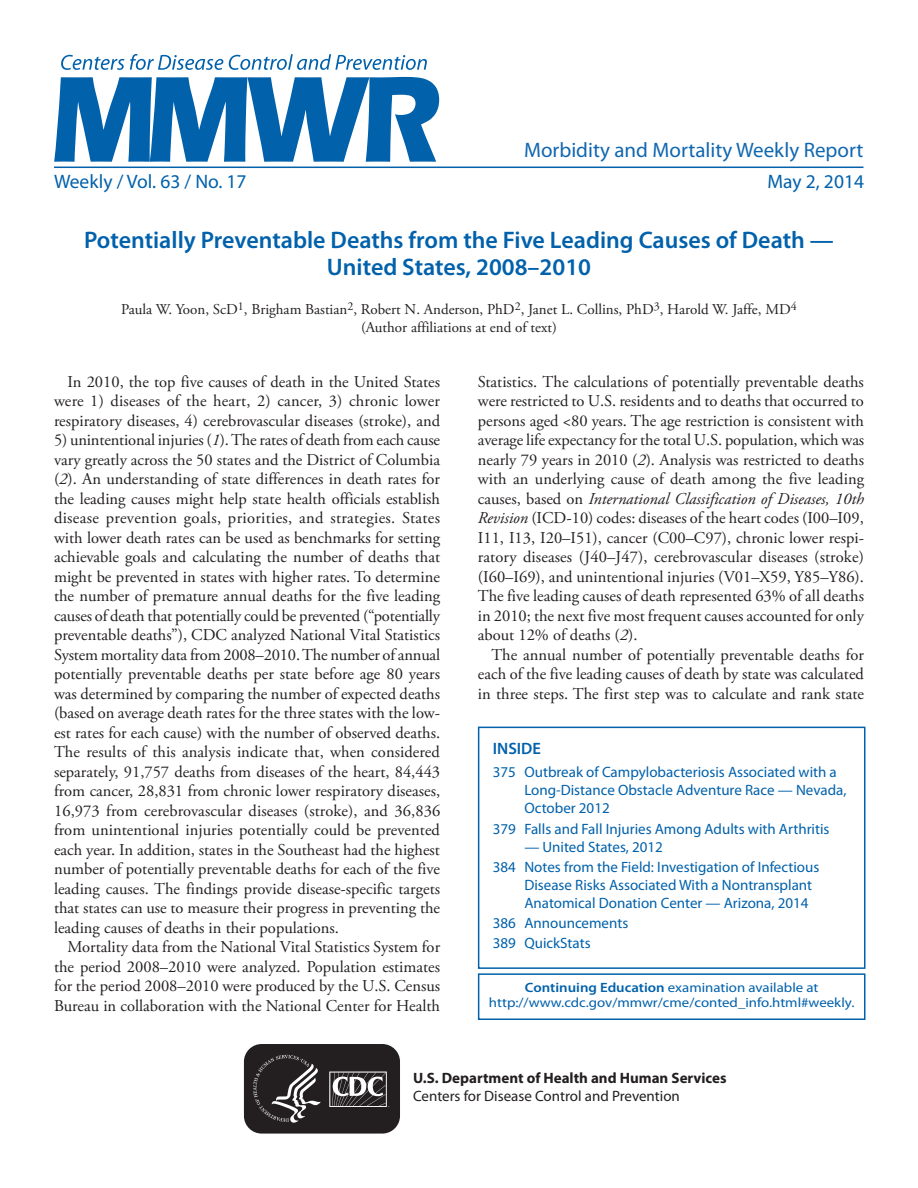
<style>
.page{position:relative;width:918px;height:1188px;background:#fff}
.page>*{position:absolute;margin:0;border:0;box-sizing:border-box;transform-origin:0 0}
.headline{font:600 24px/27px "Myriad Pro";color:#0161ab;text-align:center}
.t1{font:21px "Myriad Pro";color:#1167af}
.cover_date_vol{font:19.5px "Myriad Pro";color:#0161ab}
.body_copy{font:16.5px/19.5px "Adobe Garamond Pro";color:#231f20;text-align:justify}
.inside{font:600 16.5px "Myriad Pro";color:#0161ab}
.toc_headline_to_999{font:15px/18px "Myriad Pro";color:#0161ab}
.reported_by_text{font:15px/18px "Adobe Garamond Pro";color:#231f20;text-align:center}
.t2{font:700 15px/18px "Myriad Pro";color:#231f20}
.ce_callout_box{font:13.5px/15px "Myriad Pro";color:#0161ab;text-align:center;scale:1.1 1}
.s1{font-style:italic}
.s2{font-weight:600}
.s3{font-weight:400}
</style>
<div class="page">
<div style="left:478px;top:727px;width:388px;height:242px;border:2px solid #0161ab"></div>
<div style="left:478px;top:973px;width:388px;height:47px;border:2px solid #0161ab"></div>
<svg style="left:243px;top:1045px;width:157px;height:89px;background:#403c3d"></svg>
<hr style="left:54px;top:167px;width:810px;height:1px;background:#0161ab">
<svg style="left:54px;top:77px;width:385px;height:85px"></svg>
<svg style="left:61px;top:54px;width:366px;height:16px"></svg>
<p class="t1" style="left:524px;top:137px;width:341px">Morbidity and Mortality Weekly Report</p>
<p class="cover_date_vol" style="left:54px;top:169px;width:194px">Weekly / Vol. 63 / No. 17</p>
<p class="cover_date_vol" style="left:767px;top:169px;width:98px">May 2, 2014</p>
<p class="headline" style="left:84px;top:225px;width:751px">Potentially Preventable Deaths from the Five Leading Causes of Death —<br>United States, 2008–2010</p>
<p class="reported_by_text" style="left:121px;top:301px;width:677px">Paula W. Yoon, ScD<sup>1</sup>, Brigham Bastian<sup>2</sup>, Robert N. Anderson, PhD<sup>2</sup>, Janet L. Collins, PhD<sup>3</sup>, Harold W. Jaffe, MD<sup>4 </sup>(Author affiliations at end of text)</p>
<p class="body_copy" style="left:54px;top:372px;width:388px;text-indent:13px">In 2010, the top five causes of death in the United States were 1) diseases of the heart, 2) cancer, 3) chronic lower respiratory diseases, 4) cerebrovascular diseases (stroke), and</p>
<p class="body_copy" style="left:54px;top:431px;width:388px">5) unintentional injuries (<span class="s1">1</span>). The rates of death from each cause vary greatly across the 50 states and the District of Columbia (<span class="s1">2</span>). An understanding of state differences in death rates for the leading causes might help state health officials establish disease prevention goals, priorities, and strategies. States with lower death rates can be used as benchmarks for setting achievable goals and calculating the number of deaths that might be prevented in states with higher rates. To determine the number of premature annual deaths for the five leading causes of death that potentially could be prevented (“potentially preventable deaths”), CDC analyzed National Vital Statistics System mortality data from 2008–2010. The number of annual potentially preventable deaths per state before age 80 years was determined by comparing the number of expected deaths (based on average death rates for the three states with the low&shy;est rates for each cause) with the number of observed deaths.<br>The results of this analysis indicate that, when considered separately, 91,757 deaths from diseases of the heart, 84,443 from cancer, 28,831 from chronic lower respiratory diseases, 16,973 from cerebrovascular diseases (stroke), and 36,836 from unintentional injuries potentially could be prevented each year. In addition, states in the Southeast had the highest number of potentially preventable deaths for each of the five leading causes. The findings provide disease-specific targets that states can use to measure their progress in preventing the leading causes of deaths in their populations.</p>
<p class="body_copy" style="left:54px;top:938px;width:388px;text-indent:13px">Mortality data from the National Vital Statistics System for the period 2008–2010 were analyzed. Population estimates for the period 2008–2010 were produced by the U.S. Census Bureau in collaboration with the National Center for Health</p>
<p class="body_copy" style="left:478px;top:372px;width:388px">Statistics. The calculations of potentially preventable deaths were restricted to U.S. residents and to deaths that occurred to persons aged &lt;80 years. The age restriction is consistent with average life expectancy for the total U.S. population, which was nearly 79 years in 2010 (<span class="s1">2</span>). Analysis was restricted to deaths with an underlying cause of death among the five leading causes, based on <span class="s1">International Classification of Diseases, 10th Revision</span> (ICD-10) codes: diseases of the heart codes (I00–I09, I11, I13, I20–I51), cancer (C00–C97), chronic lower respi&shy;ratory diseases (J40–J47), cerebrovascular diseases (stroke) (I60–I69), and unintentional injuries (V01–X59, Y85–Y86).<br>The five leading causes of death represented 63% of all deaths in 2010; the next five most frequent causes accounted for only about 12% of deaths (<span class="s1">2</span>).</p>
<p class="body_copy" style="left:478px;top:645px;width:388px;text-indent:13px">The annual number of potentially preventable deaths for each of the five leading causes of death by state was calculated in three steps. The first step was to calculate and rank state</p>
<p class="inside" style="left:493px;top:738px;width:50px">INSIDE</p>
<p class="toc_headline_to_999" style="left:524px;top:763px;width:324px;text-indent:-32px">375 Outbreak of Campylobacteriosis Associated with a<br>Long-Distance Obstacle Adventure Race — Nevada,<br>October 2012</p>
<p class="toc_headline_to_999" style="left:493px;top:819px;width:338px">379 Falls and Fall Injuries Among Adults with Arthritis</p>
<p class="toc_headline_to_999" style="left:524px;top:837px;width:140px">— United States, 2012</p>
<p class="toc_headline_to_999" style="left:524px;top:857px;width:296px;text-indent:-31px">384 Notes from the Field: Investigation of Infectious<br>Disease Risks Associated With a Nontransplant<br>Anatomical Donation Center — Arizona, 2014</p>
<p class="toc_headline_to_999" style="left:493px;top:914px;width:137px">386 Announcements</p>
<p class="toc_headline_to_999" style="left:493px;top:934px;width:99px">389 QuickStats</p>
<p class="ce_callout_box" style="left:489px;top:980px;width:334px"><span class="s2">Continuing Education</span> examination available at http://www.cdc.gov/mmwr/cme/conted_info.html#weekly.</p>
<p class="t2" style="left:413px;top:1069px;width:315px">U.S. Department of Health and Human Services<br><span class="s3">Centers for Disease Control and Prevention</span></p>
</div>
